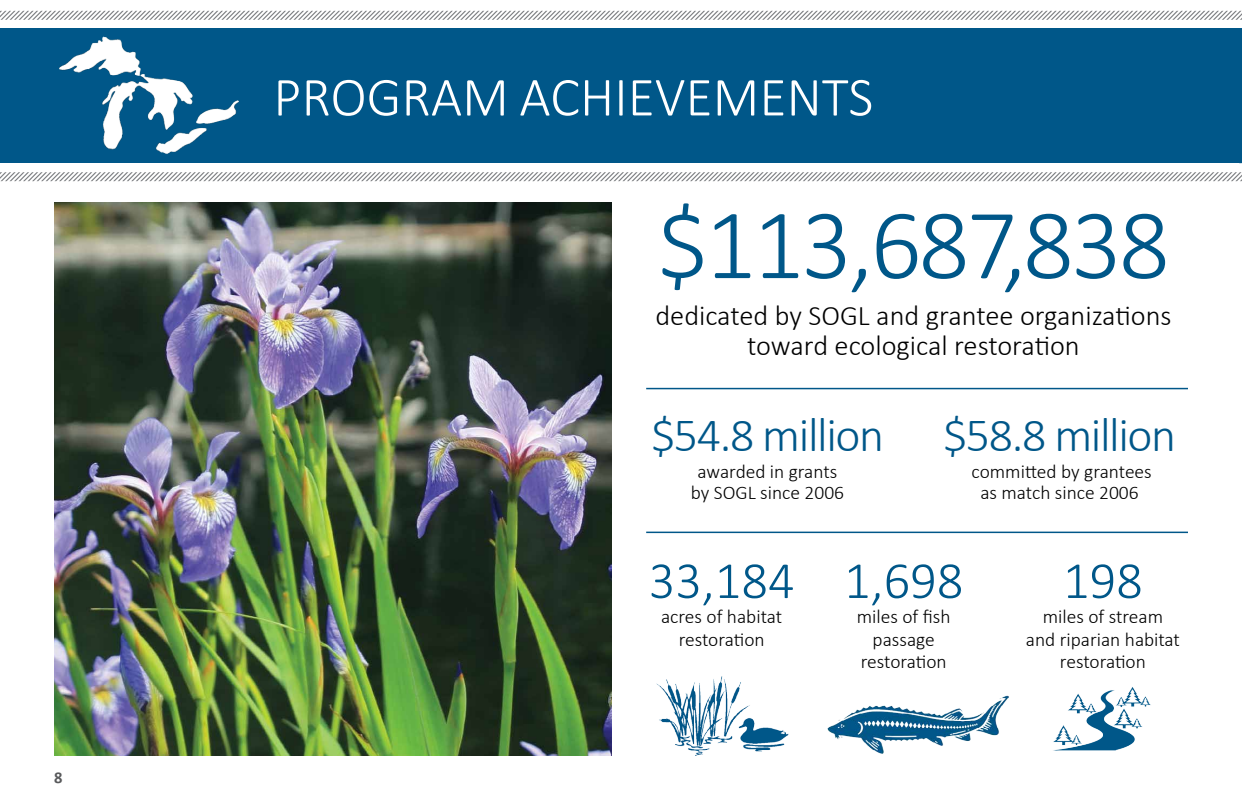
<style>
.page{position:relative;width:1242px;height:810px;background:#fff}
.page>*{position:absolute;margin:0;border:0;box-sizing:border-box;transform-origin:0 0}
.t1{font:300 100.5px "Calibri";letter-spacing:-.03em;color:#005789}
.t2{font:300 55.5px "Calibri";color:#fff}
.t3{font:300 52.5px "Calibri";color:#005789}
.t4{font:300 48px "Calibri";letter-spacing:-.03em;color:#005789}
.t5{font:300 28.5px/30px "Calibri";color:#000;text-align:center}
.t6{font:300 19.5px/22.5px "Calibri";color:#000;text-align:center}
.t7{font:700 16.5px "Calibri";color:#58595b}
</style>
<div class="page">
<div style="left:0;top:28px;width:1242px;height:136px;background:#005789"></div>
<svg style="left:0;top:10px;width:1242px;height:10px"></svg>
<svg style="left:0;top:172px;width:1242px;height:10px"></svg>
<img style="left:38px;top:36px;width:205px;height:128px">
<img style="left:54px;top:203px;width:558px;height:553px">
<img style="left:827px;top:695px;width:182px;height:59px">
<img style="left:1053px;top:687px;width:98px;height:64px">
<img style="left:656px;top:676px;width:133px;height:79px">
<hr style="left:646px;top:388px;width:542px;height:1px;background:#005789">
<hr style="left:646px;top:532px;width:542px;height:1px;background:#005789">
<p class="t7" style="left:54px;top:767px;width:10px">8</p>
<h2 class="t2" style="left:273px;top:63px;width:63px">Program</h2>
<h2 class="t2" style="left:519px;top:63px;width:295px">achi evem ents</h2>
<h1 class="t1" style="left:657px;top:182px;width:514px">$113,687,838</h1>
<h3 class="t5" style="left:655px;top:300px;width:518px">dedicated by SOGL and grantee organizations toward ecological restoration</h3>
<h3 class="t4" style="left:651px;top:405px;width:235px">$54.8 million</h3>
<p class="t6" style="left:691px;top:461px;width:155px;line-height:21px">awarded in grants by SOGL since 2006</p>
<h3 class="t4" style="left:943px;top:405px;width:235px">$58.8 million</h3>
<p class="t6" style="left:972px;top:461px;width:182px;line-height:21px">committed by grantees as match since 2006</p>
<h3 class="t3" style="left:649px;top:548px;width:147px">33,184</h3>
<p class="t6" style="left:661px;top:606px;width:123px">acres of habitat restoration</p>
<h3 class="t3" style="left:844px;top:548px;width:121px">1,698</h3>
<p class="t6" style="left:857px;top:606px;width:95px">miles of fish passage restoration</p>
<h3 class="t3" style="left:1063px;top:548px;width:81px">198</h3>
<p class="t6" style="left:1026px;top:606px;width:156px">miles of stream and riparian habitat restoration</p>
</div>
